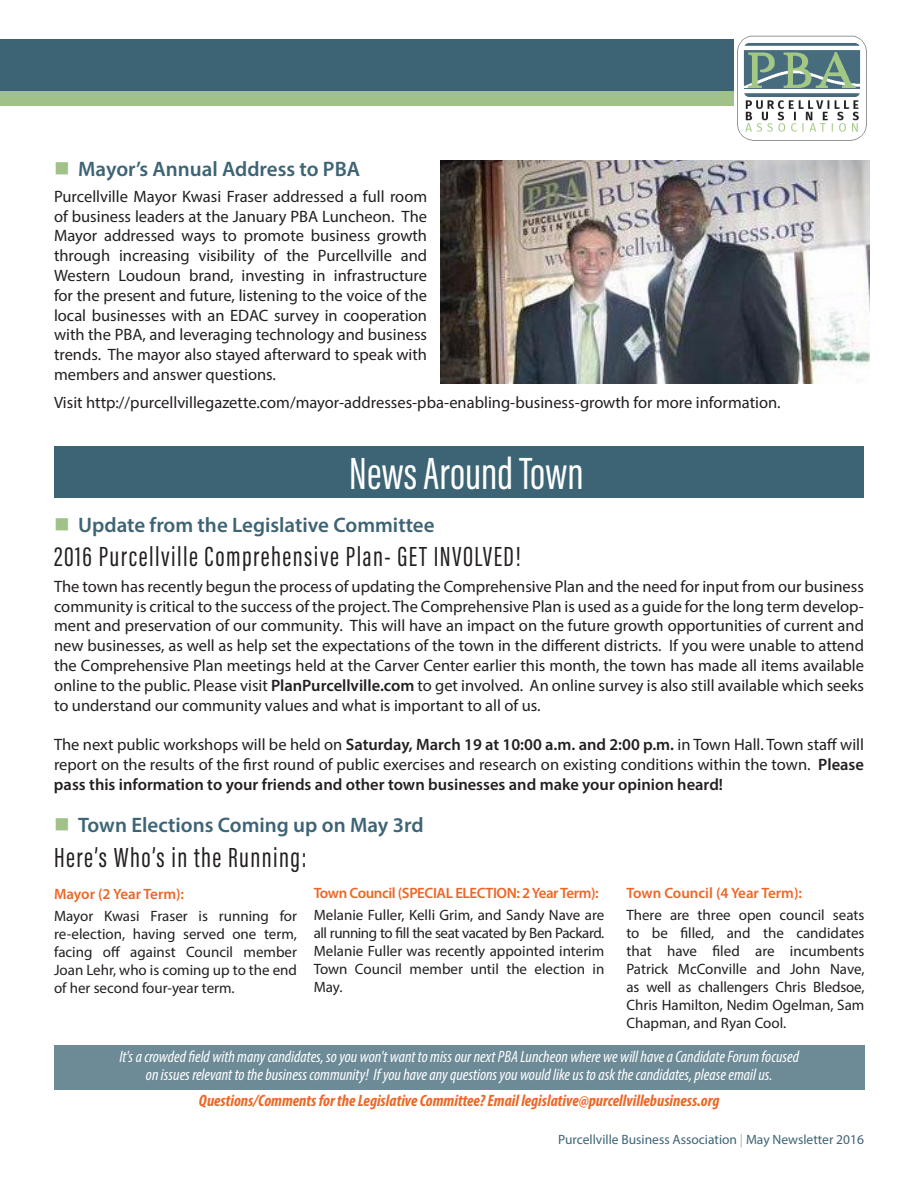
<style>
.page{position:relative;width:918px;height:1188px;background:#fff}
.page>*{position:absolute;margin:0;border:0;box-sizing:border-box;transform-origin:0 0}
.t1{font:46.5px "Acumin Pro Extra Cond";color:#fff}
.t2{font:28.5px "Acumin Pro Extra Cond";letter-spacing:.05em;color:#231f20}
.t3{font:600 21px "Myriad Pro";color:#3d6475}
.t4{font:16.5px/19.8px "Myriad Pro";color:#231f20;text-align:justify}
.t5{font:italic condensed 16.5px/18px "Myriad Pro";color:#fff;text-align:center}
.t6{font:italic 700 condensed 16.5px "Myriad Pro";color:#ee6627}
.t7{font:15px/18px "Myriad Pro";color:#231f20;text-align:justify}
.t8{font:600 15px "Myriad Pro";color:#ee6627}
.t9{font:600 15px "Myriad Pro";letter-spacing:-.03em;color:#ee6627}
.t10{font:13.5px "Myriad Pro";color:#3d6475}
.s1{color:#a0c187}
.s2{font-weight:600}
</style>
<div class="page">
<div style="left:54px;top:1045px;width:811px;height:44px;background:#6d8a97"></div>
<div style="left:0;top:91px;width:860px;height:15px;background:#a0c187"></div>
<div style="left:0;top:40px;width:860px;height:51px;background:#3d6475"></div>
<img style="left:735px;top:35px;width:132px;height:106px">
<div style="left:54px;top:447px;width:810px;height:51px;background:#3d6475"></div>
<img style="left:441px;top:161px;width:428px;height:222px">
<p class="t3" style="left:54px;top:156px;width:308px"><span class="s1">■</span> Mayor’s Annual Address to PBA</p>
<p class="t4" style="left:54px;top:186px;width:375px">Purcellville Mayor Kwasi Fraser addressed a full room of business leaders at the January PBA Luncheon. The Mayor addressed ways to promote business growth through increasing visibility of the Purcellville and Western Loudoun brand, investing in infrastructure for the present and future, listening to the voice of the local businesses with an EDAC survey in cooperation with the PBA, and leveraging technology and business trends. The mayor also stayed afterward to speak with members and answer questions.</p>
<p class="t4" style="left:54px;top:393px;width:728px">Visit http://purcellvillegazette.com/mayor-addresses-pba-enabling-business-growth for more information.</p>
<p class="t1" style="left:349px;top:445px;width:236px">News Around Town</p>
<p class="t3" style="left:54px;top:511px;width:382px"><span class="s1">■</span> Update from the Legislative Committee</p>
<p class="t2" style="left:54px;top:540px;width:468px">2016 Purcellville Comprehensive Plan- GET INVOLVED!</p>
<p class="t4" style="left:54px;top:576px;width:812px">The town has recently begun the process of updating the Comprehensive Plan and the need for input from our business community is critical to the success of the project. The Comprehensive Plan is used as a guide for the long term develop&shy;ment and preservation of our community. This will have an impact on the future growth opportunities of current and new businesses, as well as help set the expectations of the town in the different districts. If you were unable to attend the Comprehensive Plan meetings held at the Carver Center earlier this month, the town has made all items available online to the public. Please visit <span class="s2">PlanPurcellville.com</span> to get involved. An online survey is also still available which seeks to understand our community values and what is important to all of us.</p>
<p class="t4" style="left:54px;top:735px;width:812px">The next public workshops will be held on <span class="s2">Saturday, March 19 at 10:00 a.m. and 2:00 p.m.</span> in Town Hall. Town staff will report on the results of the first round of public exercises and research on existing conditions within the town. <span class="s2">Please pass this information to your friends and other town businesses and make your opinion heard!</span></p>
<p class="t3" style="left:54px;top:812px;width:371px"><span class="s1">■</span> Town Elections Coming up on May 3rd</p>
<p class="t2" style="left:54px;top:840px;width:254px">Here’s Who’s in the Running:</p>
<p class="t8" style="left:54px;top:884px;width:132px">Mayor (2 Year Term):</p>
<p class="t7" style="left:54px;top:907px;width:245px">Mayor Kwasi Fraser is running for re-election, having served one term, facing off against Council member Joan Lehr, who is coming up to the end of her second four-year term.</p>
<p class="t9" style="left:314px;top:883px;width:287px">Town Council (SPECIAL ELECTION: 2 Year Term):</p>
<p class="t7" style="left:314px;top:906px;width:292px">Melanie Fuller, Kelli Grim, and Sandy Nave are all running to fill the seat vacated by Ben Packard.<br>Melanie Fuller was recently appointed interim Town Council member until the election in May.</p>
<p class="t8" style="left:626px;top:883px;width:177px">Town Council (4 Year Term):</p>
<p class="t7" style="left:626px;top:906px;width:240px">There are three open council seats to be filled, and the candidates that have filed are incumbents Patrick McConville and John Nave, as well as challengers Chris Bledsoe, Chris Hamilton, Nedim Ogelman, Sam Chapman, and Ryan Cool.</p>
<p class="t5" style="left:119px;top:1047px;width:681px">It's a crowded field with many candidates, so you won't want to miss our next PBA Luncheon where we will have a Candidate Forum focused on issues relevant to the business community! If you have any questions you would like us to ask the candidates, please email us.</p>
<p class="t6" style="left:199px;top:1090px;width:522px">Questions/Comments for the Legislative Committee? Email legislative@purcellvillebusiness.org</p>
<p class="t10" style="left:558px;top:1131px;width:307px">Purcellville Business Association <span class="s1">|</span> May Newsletter 2016</p>
</div>
